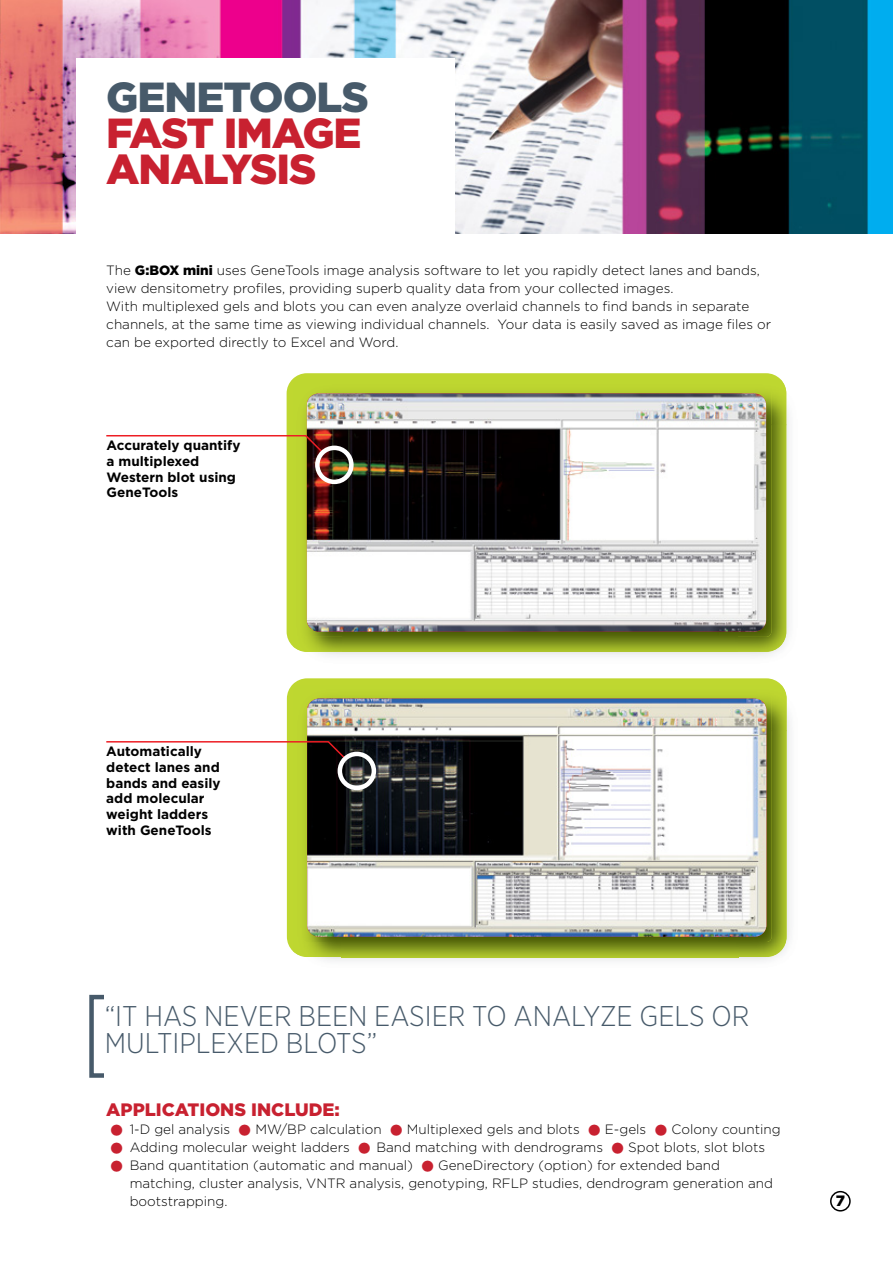
<style>
.page{position:relative;width:893px;height:1263px;background:#fff}
.page>*{position:absolute;margin:0;border:0;box-sizing:border-box;transform-origin:0 0}
.t1{font:900 42px/36px "Gotham";letter-spacing:-.025em;color:#c82130}
.t2{font:900 42px "Gotham";letter-spacing:-.025em;color:#475a6a}
.t3{font:300 28.5px/27px "Gotham Narrow";color:#475a6a}
.t4{font:900 18px "Gotham";color:#c82130}
.t5{font:900 15px "Gotham";color:#000}
.t6{font:300 13.5px/18px "Gotham";color:#000}
.t7{font:700 13.5px/15.8px "Gotham";color:#000}
.s1{font-weight:900}
.s2{font-size:45px;color:#c82130}
</style>
<div class="page">
<img style="left:0;top:0;width:893px;height:234px">
<div style="left:77px;top:59px;width:378px;height:193px;background:#fff"></div>
<svg style="left:287px;top:373px;width:495px;height:274px;background:#a3b82c"></svg>
<img style="left:751px;top:390px;width:39px;height:266px">
<img style="left:293px;top:380px;width:493px;height:44px">
<img style="left:293px;top:424px;width:50px;height:228px">
<img style="left:737px;top:424px;width:49px;height:228px">
<img style="left:342px;top:637px;width:396px;height:15px">
<img style="left:307px;top:393px;width:459px;height:239px">
<svg style="left:287px;top:678px;width:496px;height:273px;background:#a5ba2e"></svg>
<img style="left:318px;top:957px;width:432px;height:4px">
<img style="left:293px;top:686px;width:494px;height:44px">
<img style="left:293px;top:730px;width:49px;height:227px">
<img style="left:737px;top:730px;width:50px;height:227px">
<img style="left:342px;top:942px;width:396px;height:15px">
<img style="left:307px;top:699px;width:459px;height:238px">
<svg style="left:304px;top:433px;width:22px;height:23px"></svg>
<div style="left:315px;top:446px;width:39px;height:38px;border:4px solid #fff;border-radius:50%"></div>
<hr style="left:106px;top:435px;width:200px;height:1px;background:#ed1d24">
<div style="left:89px;top:995px;width:81px;height:83px;border:4px solid #475a6a"></div>
<div style="left:105px;top:987px;width:69px;height:97px;background:#fff"></div>
<svg style="left:326px;top:739px;width:22px;height:23px"></svg>
<div style="left:338px;top:752px;width:38px;height:38px;border:4px solid #fff;border-radius:50%"></div>
<hr style="left:106px;top:741px;width:223px;height:1px;background:#ed1d24">
<div style="left:830px;top:1191px;width:21px;height:20px;border:2px solid #000;border-radius:50%"></div>
<h1 class="t2" style="left:106px;top:69px;width:264px">GENETOOLS</h1>
<h1 class="t1" style="left:106px;top:115px;width:257px">FAST IMAGE<br>ANALYSIS</h1>
<p class="t6" style="left:106px;top:261px;width:666px">The <span class="s1">G:BOX mini</span> uses GeneTools image analysis software to let you rapidly detect lanes and bands, view densitometry profiles, providing superb quality data from your collected images.<br>With multiplexed gels and blots you can even analyze overlaid channels to find bands in separate channels, at the same time as viewing individual channels. Your data is easily saved as image files or can be exported directly to Excel and Word.</p>
<p class="t7" style="left:107px;top:437px;width:135px">Accurately quantify a multiplexed<br>Western blot using<br>GeneTools</p>
<p class="t7" style="left:106px;top:743px;width:116px">Automatically detect lanes and bands and easily add molecular weight ladders with GeneTools</p>
<h2 class="t3" style="left:105px;top:1002px;width:646px">“IT HAS NEVER BEEN EASIER TO ANALYZE GELS OR<br>MULTIPLEXED BLOTS”</h2>
<h3 class="t4" style="left:106px;top:1097px;width:235px">APPLICATIONS INCLUDE:</h3>
<p class="t6" style="left:106px;top:1120px;width:676px"><span class="s2">•</span> 1-D gel analysis <span class="s2">•</span>MW/BP calculation <span class="s2">•</span>Multiplexed gels and blots <span class="s2">•</span>E-gels <span class="s2">•</span>Colony counting</p>
<p class="t6" style="left:106px;top:1138px;width:660px"><span class="s2">•</span> Adding molecular weight ladders <span class="s2">•</span>Band matching with dendrograms <span class="s2">•</span>Spot blots, slot blots</p>
<p class="t6" style="left:130px;top:1156px;width:645px;text-indent:-23px"><span class="s2">•</span> Band quantitation (automatic and manual) <span class="s2">•</span>GeneDirectory (option) for extended band matching, cluster analysis, VNTR analysis, genotyping, RFLP studies, dendrogram generation and bootstrapping.</p>
<p class="t5" style="left:836px;top:1190px;width:11px">7</p>
</div>
